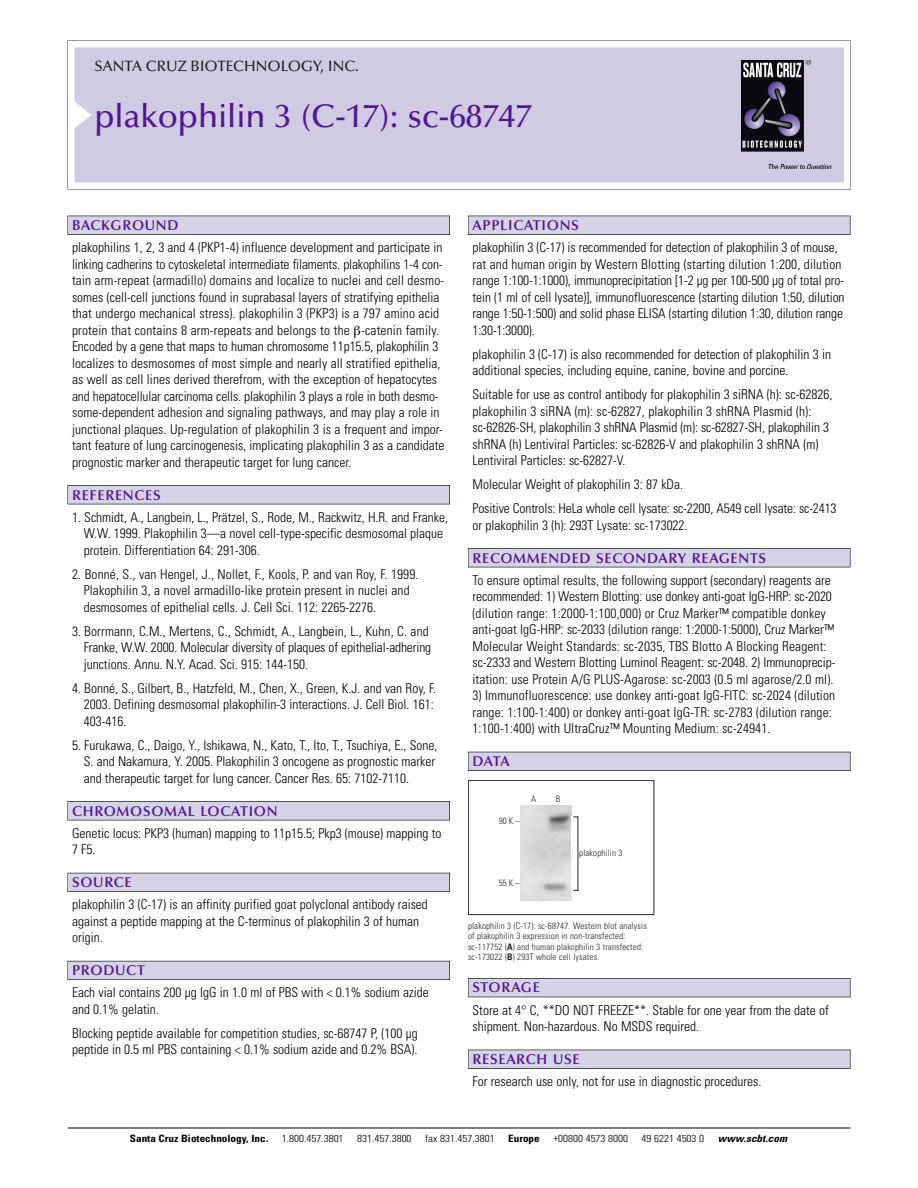
<style>
.page{position:relative;width:918px;height:1188px;background:#fff}
.page>*{position:absolute;margin:0;border:0;box-sizing:border-box;transform-origin:0 0}
.t1{font:500 33px "Optima";color:#511695}
.t2{font:500 15px "Optima";color:#231f20}
.t3{font:600 14.25px "Optima";letter-spacing:.05em;color:#511695}
.t4{font:300 condensed 13.5px/16.5px "Univers";color:#000}
.t5{font:300 condensed 10.2px "Univers";color:#000;scale:1.1 1}
.t6{font:700 condensed 10.2px "Univers";color:#000;scale:1.1 1}
.t7{font:italic 700 condensed 10.2px "Univers";letter-spacing:.005em;color:#000;scale:1.1 1}
.t8{font:9px/10.5px "Univers Condensed Light+AEFYHC";letter-spacing:.015em;color:#272627}
.s1{font-family:"Univers Condensed Bold+WPBQZO"}
</style>
<div class="page">
<svg style="left:68px;top:40px;width:783px;height:149px"></svg>
<div style="left:74px;top:47px;width:770px;height:135px;background:#d1cae3"></div>
<img style="left:741px;top:60px;width:90px;height:108px">
<div style="left:68px;top:216px;width:382px;height:19px;background:#525155"></div>
<div style="left:68px;top:216px;width:381px;height:18px;background:#d7d3e7"></div>
<div style="left:68px;top:485px;width:382px;height:19px;background:#525155"></div>
<div style="left:68px;top:486px;width:381px;height:18px;background:#d7d3e7"></div>
<div style="left:68px;top:801px;width:382px;height:19px;background:#545357"></div>
<div style="left:68px;top:802px;width:381px;height:18px;background:#d7d3e7"></div>
<div style="left:68px;top:873px;width:382px;height:19px;background:#54535a"></div>
<div style="left:68px;top:873px;width:381px;height:18px;background:#d7d3e7"></div>
<div style="left:68px;top:961px;width:382px;height:19px;background:#5b5a62"></div>
<div style="left:68px;top:961px;width:381px;height:18px;background:#d7d3e7"></div>
<div style="left:468px;top:216px;width:382px;height:19px;background:#525155"></div>
<div style="left:468px;top:216px;width:382px;height:18px;background:#d7d3e7"></div>
<div style="left:468px;top:548px;width:382px;height:19px;background:#525155"></div>
<div style="left:468px;top:549px;width:382px;height:18px;background:#d7d3e7"></div>
<div style="left:468px;top:752px;width:382px;height:19px;background:#525158"></div>
<div style="left:468px;top:752px;width:382px;height:18px;background:#d7d3e7"></div>
<div style="left:468px;top:978px;width:382px;height:19px;background:#525158"></div>
<div style="left:468px;top:979px;width:382px;height:18px;background:#d7d3e7"></div>
<div style="left:468px;top:1050px;width:382px;height:19px;background:#525155"></div>
<div style="left:468px;top:1050px;width:382px;height:18px;background:#d7d3e7"></div>
<hr style="left:68px;top:1128px;width:782px;height:1px;background:#000">
<div style="left:468px;top:780px;width:186px;height:135px;border:1px solid #272627"></div>
<img style="left:521px;top:805px;width:51px;height:95px">
<p class="t2" style="left:94px;top:61px;width:266px">SANTA CRUZ BIOTECHNOLOGY, INC.</p>
<h1 class="t1" style="left:94px;top:103px;width:439px">plakophilin 3 (C-17): sc-68747</h1>
<p class="t3" style="left:72px;top:219px;width:108px">BACKGROUND</p>
<p class="t4" style="left:72px;top:240px;width:374px">plakophilins 1, 2, 3 and 4 (PKP1-4) influence development and participate in linking cadherins to cytoskeletal intermediate filaments. plakophilins 1-4 con&shy;tain arm-repeat (armadillo) domains and localize to nuclei and cell desmo&shy;somes (cell-cell junctions found in suprabasal layers of stratifying epithelia that undergo mechanical stress). plakophilin 3 (PKP3) is a 797 amino acid protein that contains 8 arm-repeats and belongs to the -catenin family.<br>Encoded by a gene that maps to human chromosome 11p15.5, plakophilin 3 localizes to desmosomes of most simple and nearly all stratified epithelia, as well as cell lines derived therefrom, with the exception of hepatocytes and hepatocellular carcinoma cells. plakophilin 3 plays a role in both desmo&shy;some-dependent adhesion and signaling pathways, and may play a role in junctional plaques. Up-regulation of plakophilin 3 is a frequent and impor&shy;tant feature of lung carcinogenesis, implicating plakophilin 3 as a candidate prognostic marker and therapeutic target for lung cancer.</p>
<p class="t3" style="left:72px;top:489px;width:90px">REFERENCES</p>
<p class="t4" style="left:84px;top:510px;width:366px;text-indent:-12px">1. Schmidt, A., Langbein, L., Prätzel, S., Rode, M., Rackwitz, H.R. and Franke,<br>W.W. 1999. Plakophilin 3—a novel cell-type-specific desmosomal plaque protein. Differentiation 64: 291-306.</p>
<p class="t4" style="left:84px;top:567px;width:336px;text-indent:-12px">2. Bonné, S., van Hengel, J., Nollet, F., Kools, P. and van Roy, F. 1999.<br>Plakophilin 3, a novel armadillo-like protein present in nuclei and desmosomes of epithelial cells. J. Cell Sci. 112: 2265-2276.</p>
<p class="t4" style="left:84px;top:624px;width:349px;text-indent:-12px">3. Borrmann, C.M., Mertens, C., Schmidt, A., Langbein, L., Kuhn, C. and<br>Franke, W.W. 2000. Molecular diversity of plaques of epithelial-adhering junctions. Annu. N.Y. Acad. Sci. 915: 144-150.</p>
<p class="t4" style="left:84px;top:681px;width:354px;text-indent:-12px">4. Bonné, S., Gilbert, B., Hatzfeld, M., Chen, X., Green, K.J. and van Roy, F.<br>2003. Defining desmosomal plakophilin-3 interactions. J. Cell Biol. 161:<br>403-416.</p>
<p class="t4" style="left:84px;top:738px;width:355px;text-indent:-12px">5. Furukawa, C., Daigo, Y., Ishikawa, N., Kato, T., Ito, T., Tsuchiya, E., Sone,<br>S. and Nakamura, Y. 2005. Plakophilin 3 oncogene as prognostic marker and therapeutic target for lung cancer. Cancer Res. 65: 7102-7110.</p>
<p class="t3" style="left:72px;top:805px;width:207px">CHROMOSOMAL LOCATION</p>
<p class="t4" style="left:72px;top:826px;width:371px">Genetic locus: PKP3 (human) mapping to 11p15.5; Pkp3 (mouse) mapping to<br>7 F5.</p>
<p class="t3" style="left:72px;top:877px;width:61px">SOURCE</p>
<p class="t4" style="left:72px;top:897px;width:357px">plakophilin 3 (C-17) is an affinity purified goat polyclonal antibody raised against a peptide mapping at the C-terminus of plakophilin 3 of human origin.</p>
<p class="t3" style="left:72px;top:965px;width:74px">PRODUCT</p>
<p class="t4" style="left:72px;top:985px;width:358px">Each vial contains 200 µg IgG in 1.0 ml of PBS with &lt; 0.1% sodium azide and 0.1% gelatin.</p>
<p class="t4" style="left:72px;top:1026px;width:347px">Blocking peptide available for competition studies, sc-68747 P, (100 µg peptide in 0.5 ml PBS containing &lt; 0.1% sodium azide and 0.2% BSA).</p>
<p class="t3" style="left:473px;top:219px;width:108px">APPLICATIONS</p>
<p class="t4" style="left:473px;top:240px;width:374px">plakophilin 3 (C-17) is recommended for detection of plakophilin 3 of mouse, rat and human origin by Western Blotting (starting dilution 1:200, dilution range 1:100-1:1000), immunoprecipitation [1-2 µg per 100-500 µg of total pro&shy;tein (1 ml of cell lysate)], immunofluorescence (starting dilution 1:50, dilution range 1:50-1:500) and solid phase ELISA (starting dilution 1:30, dilution range 1:30-1:3000).</p>
<p class="t4" style="left:473px;top:347px;width:360px">plakophilin 3 (C-17) is also recommended for detection of plakophilin 3 in additional species, including equine, canine, bovine and porcine.</p>
<p class="t4" style="left:473px;top:387px;width:361px">Suitable for use as control antibody for plakophilin 3 siRNA (h): sc-62826, plakophilin 3 siRNA (m): sc-62827, plakophilin 3 shRNA Plasmid (h): sc-62826-SH, plakophilin 3 shRNA Plasmid (m): sc-62827-SH, plakophilin 3 shRNA (h) Lentiviral Particles: sc-62826-V and plakophilin 3 shRNA (m)<br>Lentiviral Particles: sc-62827-V.</p>
<p class="t4" style="left:473px;top:473px;width:366px;line-height:24px">Molecular Weight of plakophilin 3: 87 kDa.<br>Positive Controls: HeLa whole cell lysate: sc-2200, A549 cell lysate: sc-2413</p>
<p class="t4" style="left:473px;top:518px;width:217px">or plakophilin 3 (h): 293T Lysate: sc-173022.</p>
<p class="t3" style="left:473px;top:552px;width:295px">RECOMMENDED SECONDARY REAGENTS</p>
<p class="t4" style="left:473px;top:573px;width:364px">To ensure optimal results, the following support (secondary) reagents are recommended: 1) Western Blotting: use donkey anti-goat IgG-HRP: sc-2020 (dilution range: 1:2000-1:100,000) or Cruz Marker™ compatible donkey anti-goat IgG-HRP: sc-2033 (dilution range: 1:2000-1:5000), Cruz Marker™ Molecular Weight Standards: sc-2035, TBS Blotto A Blocking Reagent: sc-2333 and Western Blotting Luminol Reagent: sc-2048. 2) Immunoprecip&shy;itation: use Protein A/G PLUS-Agarose: sc-2003 (0.5 ml agarose/2.0 ml).</p>
<p class="t4" style="left:473px;top:688px;width:364px">3) Immunofluorescence: use donkey anti-goat IgG-FITC: sc-2024 (dilution range: 1:100-1:400) or donkey anti-goat IgG-TR: sc-2783 (dilution range:<br>1:100-1:400) with UltraCruz™ Mounting Medium: sc-24941.</p>
<p class="t3" style="left:473px;top:756px;width:39px">DATA</p>
<p class="t8" style="left:499px;top:816px;width:22px">90K–</p>
<p class="t8" style="left:531px;top:794px;width:7px">A</p>
<p class="t8" style="left:556px;top:794px;width:6px">B</p>
<p class="t8" style="left:499px;top:878px;width:22px">55K–</p>
<p class="t8" style="left:579px;top:848px;width:45px">plakophilin 3</p>
<p class="t8" style="left:468px;top:921px;width:180px">plakophilin 3 (C-17): sc-68747. Western blot analysis of plakophilin 3 expression in non-transfected: sc-117752 (<span class="s1">A</span>) and human plakophilin 3 transfected: sc-173022 (<span class="s1">B</span>) 293T whole cell lysates.</p>
<p class="t3" style="left:473px;top:982px;width:69px">STORAGE</p>
<p class="t4" style="left:473px;top:1003px;width:358px">Store at 4° C, **DO NOT FREEZE**. Stable for one year from the date of shipment. Non-hazardous. No MSDS required.</p>
<p class="t3" style="left:473px;top:1053px;width:109px">RESEARCH USE</p>
<p class="t4" style="left:473px;top:1074px;width:290px">For research use only, not for use in diagnostic procedures.</p>
<p class="t6" style="left:130px;top:1135px;width:127px">Santa Cruz Biotechnology, Inc.</p>
<p class="t5" style="left:282px;top:1135px;width:58px">1.800.457.3801</p>
<p class="t5" style="left:357px;top:1135px;width:51px">831.457.3800</p>
<p class="t5" style="left:425px;top:1135px;width:65px">fax 831.457.3801</p>
<p class="t6" style="left:508px;top:1135px;width:30px">Europe</p>
<p class="t5" style="left:553px;top:1135px;width:69px">+00800 4573 8000</p>
<p class="t5" style="left:642px;top:1135px;width:58px">49 6221 4503 0</p>
<p class="t7" style="left:718px;top:1135px;width:64px">www.scbt.com</p>
</div>
